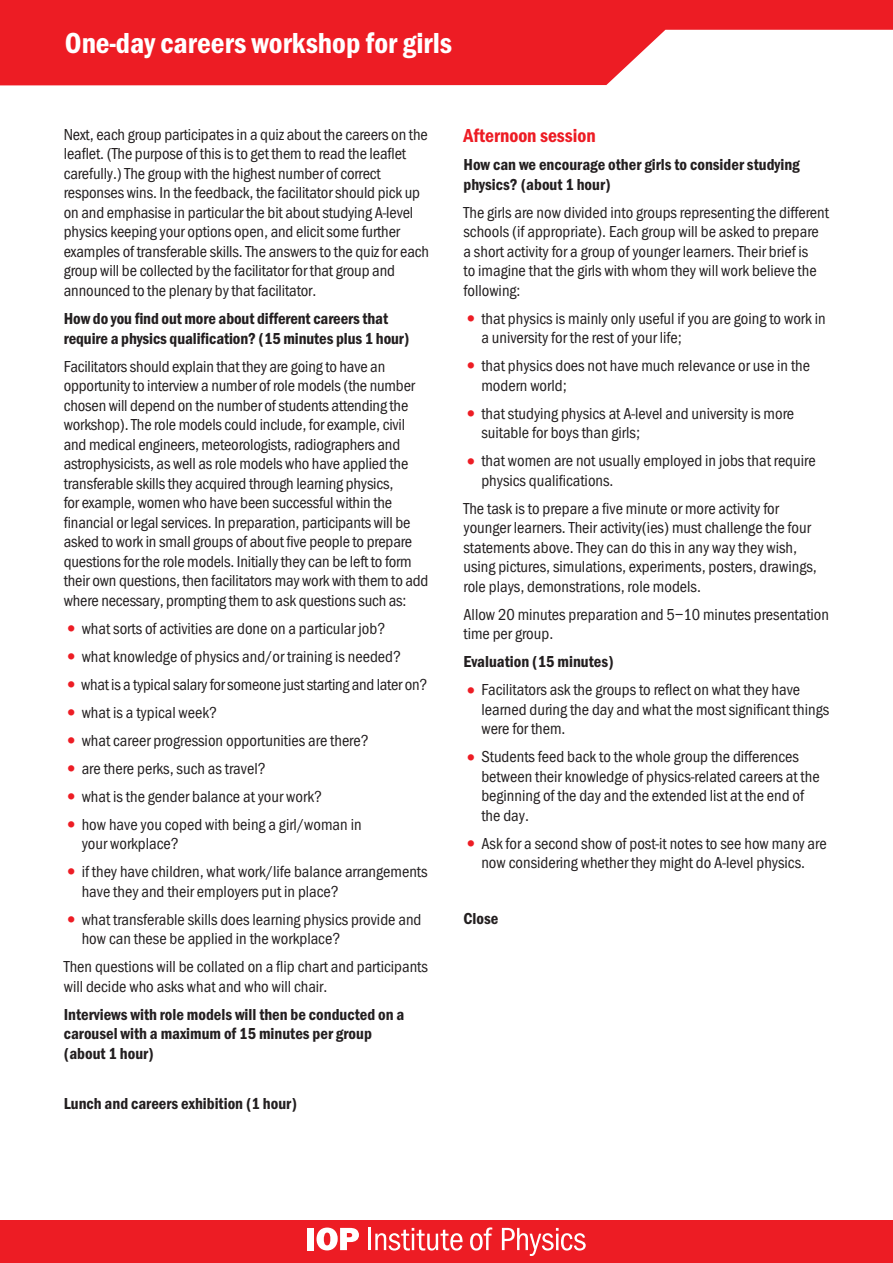
<style>
.page{position:relative;width:893px;height:1263px;background:#fff}
.page>*{position:absolute;margin:0;border:0;box-sizing:border-box;transform-origin:0 0}
.t1{font:600 30px "Franklin Got Cd Io P";color:#fff}
.t2{font:600 19.5px "Franklin Got Cd Io P";color:#ed1c24}
.t3{font:16.5px/19.5px "Franklin Got Cd Io P";color:#231f20}
.t4{font:600 16.5px/19.5px "Franklin Got Cd Io P";color:#231f20}
.s1{font-size:22.5px;color:#ed1c24}
</style>
<div class="page">
<svg style="left:0;top:0;width:893px;height:85px;fill:#ed1c24"></svg>
<div style="left:0;top:1220px;width:893px;height:43px;background:#ed1c24"></div>
<div style="left:307px;top:1228px;width:7px;height:22px;background:#fff"></div>
<svg style="left:317px;top:1227px;width:42px;height:23px"></svg>
<hr style="left:369px;top:1228px;width:2px;height:22px;background:#fff">
<svg style="left:375px;top:1228px;width:88px;height:22px"></svg>
<svg style="left:470px;top:1227px;width:22px;height:23px"></svg>
<svg style="left:502px;top:1228px;width:84px;height:28px"></svg>
<h1 class="t1" style="left:65px;top:26px;width:389px">One-day careers workshop for girls</h1>
<p class="t3" style="left:64px;top:125px;width:367px">Next, each group participates in a quiz about the careers on the leaflet. (The purpose of this is to get them to read the leaflet carefully.) The group with the highest number of correct responses wins. In the feedback, the facilitator should pick up on and emphasise in particular the bit about studying A-level physics keeping your options open, and elicit some further examples of transferable skills. The answers to the quiz for each group will be collected by the facilitator for that group and announced to the plenary by that facilitator.</p>
<p class="t4" style="left:64px;top:309px;width:347px">How do you find out more about different careers that require a physics qualification? (15 minutes plus 1 hour)</p>
<p class="t3" style="left:64px;top:356px;width:366px">Facilitators should explain that they are going to have an opportunity to interview a number of role models (the number chosen will depend on the number of students attending the workshop). The role models could include, for example, civil and medical engineers, meteorologists, radiographers and astrophysicists, as well as role models who have applied the transferable skills they acquired through learning physics,<br>for example, women who have been successful within the financial or legal services. In preparation, participants will be asked to work in small groups of about five people to prepare questions for the role models. Initially they can be left to form their own questions, then facilitators may work with them to add where necessary, prompting them to ask questions such as:</p>
<p class="t3" style="left:64px;top:618px;width:323px"><span class="s1">•</span> what sorts of activities are done on a particular job?</p>
<p class="t3" style="left:64px;top:646px;width:339px"><span class="s1">•</span> what knowledge of physics and/or training is needed?</p>
<p class="t3" style="left:64px;top:674px;width:365px"><span class="s1">•</span>what is a typical salary for someone just starting and later on?</p>
<p class="t3" style="left:64px;top:702px;width:155px"><span class="s1">•</span> what is a typical week?</p>
<p class="t3" style="left:64px;top:730px;width:307px"><span class="s1">•</span> what career progression opportunities are there?</p>
<p class="t3" style="left:64px;top:758px;width:204px"><span class="s1">•</span> are there perks, such as travel?</p>
<p class="t3" style="left:64px;top:786px;width:260px"><span class="s1">•</span> what is the gender balance at your work?</p>
<p class="t3" style="left:82px;top:814px;width:281px;text-indent:-18px"><span class="s1">•</span> how have you coped with being a girl/woman in your workplace?</p>
<p class="t3" style="left:82px;top:862px;width:347px;text-indent:-18px"><span class="s1">•</span> if they have children, what work/life balance arrangements have they and their employers put in place?</p>
<p class="t3" style="left:82px;top:909px;width:341px;text-indent:-18px"><span class="s1">•</span> what transferable skills does learning physics provide and how can these be applied in the workplace?</p>
<p class="t3" style="left:64px;top:957px;width:366px">Then questions will be collated on a flip chart and participants will decide who asks what and who will chair.</p>
<p class="t4" style="left:64px;top:1004px;width:342px">Interviews with role models will then be conducted on a carousel with a maximum of 15 minutes per group (about 1 hour)</p>
<p class="t4" style="left:64px;top:1094px;width:235px">Lunch and careers exhibition (1 hour)</p>
<p class="t2" style="left:463px;top:125px;width:134px">Afternoon session</p>
<p class="t4" style="left:463px;top:155px;width:338px">How can we encourage other girls to consider studying physics? (about 1 hour)</p>
<p class="t3" style="left:463px;top:203px;width:367px">The girls are now divided into groups representing the different schools (if appropriate). Each group will be asked to prepare a short activity for a group of younger learners. Their brief is<br>to imagine that the girls with whom they will work believe the following:</p>
<p class="t3" style="left:481px;top:309px;width:346px;text-indent:-18px"><span class="s1">•</span> that physics is mainly only useful if you are going to work in a university for the rest of your life;</p>
<p class="t3" style="left:481px;top:356px;width:330px;text-indent:-18px"><span class="s1">•</span> that physics does not have much relevance or use in the modern world;</p>
<p class="t3" style="left:481px;top:404px;width:314px;text-indent:-18px"><span class="s1">•</span> that studying physics at A-level and university is more suitable for boys than girls;</p>
<p class="t3" style="left:481px;top:451px;width:336px;text-indent:-18px"><span class="s1">•</span> that women are not usually employed in jobs that require physics qualifications.</p>
<p class="t3" style="left:463px;top:499px;width:355px">The task is to prepare a five minute or more activity for younger learners. Their activity(ies) must challenge the four statements above. They can do this in any way they wish, using pictures, simulations, experiments, posters, drawings, role plays, demonstrations, role models.</p>
<p class="t3" style="left:463px;top:605px;width:367px">Allow 20 minutes preparation and 5–10 minutes presentation time per group.</p>
<p class="t4" style="left:463px;top:652px;width:152px">Evaluation (15 minutes)</p>
<p class="t3" style="left:481px;top:680px;width:349px;text-indent:-18px"><span class="s1">•</span> Facilitators ask the groups to reflect on what they have learned during the day and what the most significant things were for them.</p>
<p class="t3" style="left:481px;top:747px;width:340px;text-indent:-18px"><span class="s1">•</span> Students feed back to the whole group the differences between their knowledge of physics-related careers at the beginning of the day and the extended list at the end of the day.</p>
<p class="t3" style="left:463px;top:834px;width:365px;text-align:center"><span class="s1">•</span> Ask for a second show of post-it notes to see how many are now considering whether they might do A-level physics.</p>
<p class="t4" style="left:463px;top:909px;width:36px">Close</p>
</div>
